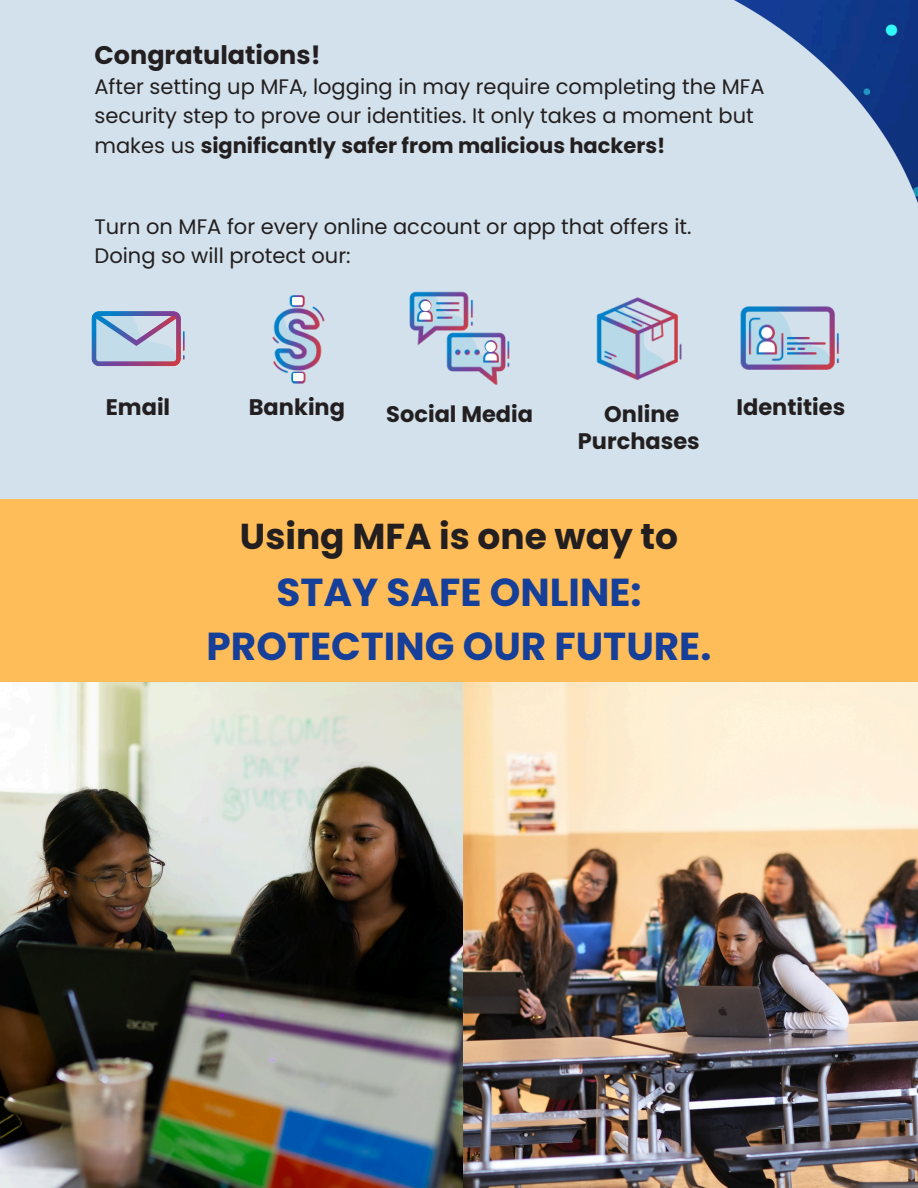
<style>
.page{position:relative;width:918px;height:1188px;background:#fff}
.page>*{position:absolute;margin:0;border:0;box-sizing:border-box;transform-origin:0 0}
.t1{font:700 39px/54px "Poppins";color:#153f99;text-align:center}
.t2{font:700 36px "Poppins";color:#231f20}
.t3{font:700 25.5px "Poppins";color:#231f20}
.t4{font:700 22.5px/27px "Poppins";color:#231f20;text-align:center}
.t5{font:21px/29.2px "Poppins";color:#231f20}
.s1{font-weight:700}
</style>
<div class="page">
<div style="left:0;top:0;width:918px;height:500px;background:#d2e1eb"></div>
<img style="left:264px;top:287px;width:68px;height:104px">
<img style="left:402px;top:285px;width:116px;height:108px">
<img style="left:590px;top:289px;width:100px;height:98px">
<img style="left:734px;top:298px;width:112px;height:80px">
<img style="left:88px;top:305px;width:101px;height:66px">
<div style="left:292px;top:297px;width:11px;height:8px;background:#fff;border-radius:2px"></div>
<div style="left:293px;top:373px;width:11px;height:8px;background:#fff;border-radius:2px"></div>
<div style="left:421px;top:301px;width:10px;height:10px;background:#fff;border-radius:50%"></div>
<div style="left:486px;top:342px;width:10px;height:10px;background:#fff;border-radius:50%"></div>
<div style="left:0;top:500px;width:918px;height:189px;background:#ffbd59"></div>
<img style="left:462px;top:683px;width:456px;height:505px">
<img style="left:0;top:683px;width:462px;height:505px">
<p class="t3" style="left:94px;top:37px;width:228px">Congratulations!</p>
<h3 class="t5" style="left:94px;top:72px;width:672px">After setting up MFA, logging in may require completing the MFA security step to prove our identities. It only takes a moment but makes us <span class="s1">significantly safer from malicious hackers!</span></h3>
<p class="t5" style="left:94px;top:212px;width:599px">Turn on MFA for every online account or app that offers it.<br>Doing so will protect our:</p>
<h3 class="t4" style="left:106px;top:394px;width:66px">Email</h3>
<p class="t4" style="left:249px;top:394px;width:98px">Banking</p>
<h3 class="t4" style="left:386px;top:401px;width:148px">Social Media</h3>
<h2 class="t4" style="left:578px;top:401px;width:123px">Online<br>Purchases</h2>
<h1 class="t4" style="left:736px;top:394px;width:110px">Identities</h1>
<p class="t2" style="left:240px;top:511px;width:440px">Using MFA is one way to</p>
<p class="t1" style="left:207px;top:566px;width:506px">STAY SAFE ONLINE:<br>PROTECTING OUR FUTURE.</p>
</div>
